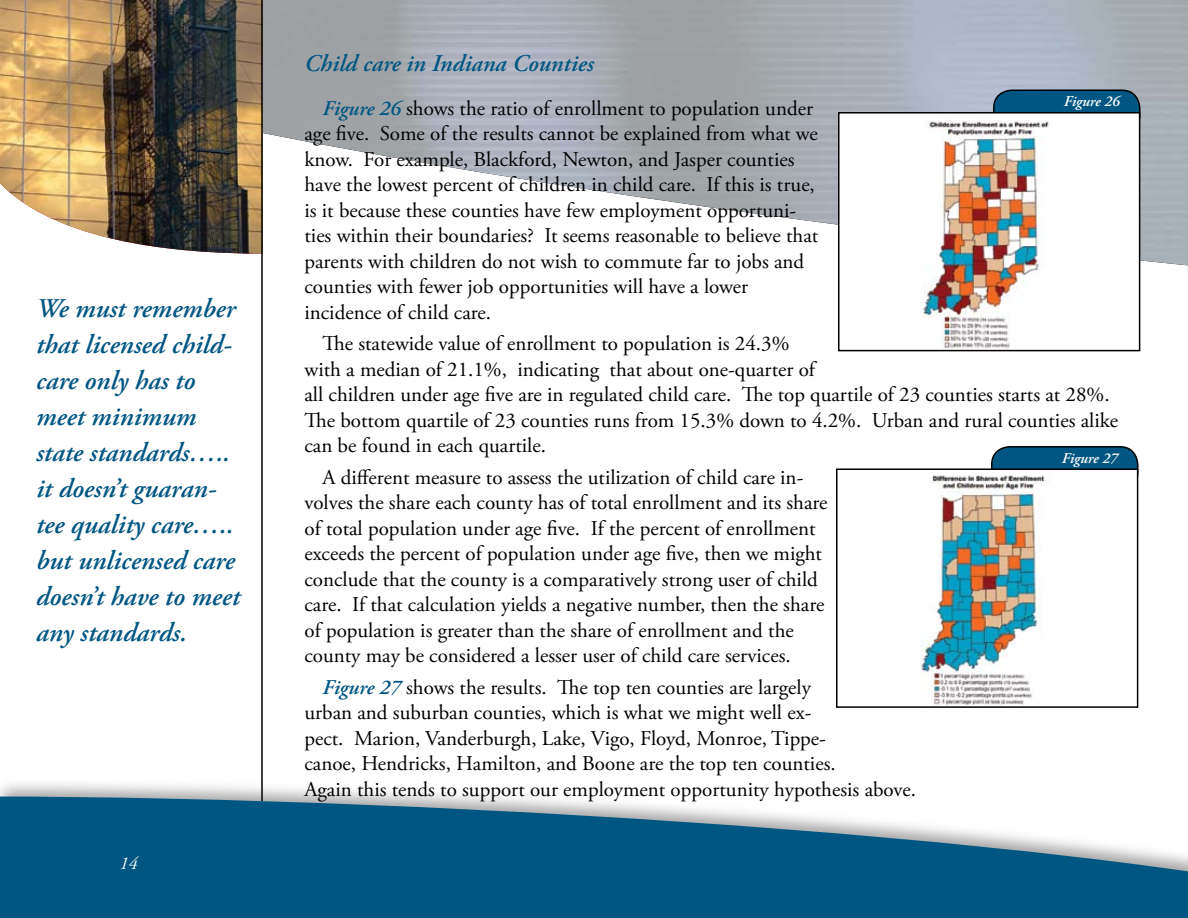
<style>
.page{position:relative;width:1188px;height:918px;background:#fff}
.page>*{position:absolute;margin:0;border:0;box-sizing:border-box;transform-origin:0 0}
.t1{font:italic 600 27px/36px "Adobe Garamond Pro";color:#005683}
.t2{font:italic 600 24px "Adobe Garamond Pro";color:#005683}
.t3{font:21px/25.5px "Adobe Garamond Pro";color:#000}
.t4{font:italic 18px "Adobe Garamond Pro";color:#fff}
.t5{font:italic 600 15px "Adobe Garamond Pro";color:#fff}
.s1{font-weight:600;font-style:italic;color:#005683}
</style>
<div class="page">
<img style="left:263px;top:0;width:925px;height:265px">
<div style="left:0;top:777px;width:1188px;height:141px;background:#000;opacity:.36"></div>
<svg style="left:0;top:796px;width:1188px;height:122px;background:#307498"></svg>
<img style="left:0;top:0;width:261px;height:254px">
<div style="left:992px;top:447px;width:146px;height:43px;background:#005683;border-radius:18px"></div>
<div style="left:991px;top:446px;width:147px;height:45px;border:2px solid #000;border-radius:18px"></div>
<img style="left:921px;top:471px;width:214px;height:234px">
<div style="left:836px;top:468px;width:302px;height:240px;border:2px solid #000"></div>
<div style="left:994px;top:90px;width:146px;height:44px;background:#005683;border-radius:18px"></div>
<div style="left:993px;top:90px;width:147px;height:45px;border:2px solid #000;border-radius:18px"></div>
<img style="left:841px;top:115px;width:296px;height:233px">
<div style="left:838px;top:112px;width:302px;height:239px;border:2px solid #000"></div>
<hr style="left:261px;top:0;width:2px;height:801px;background:#000">
<p class="t1" style="left:36px;top:292px;width:206px">We must remember that licensed child&shy;care only has to meet minimum state standards….. it doesn’t guaran&shy;tee quality care….. but unlicensed care doesn’t have to meet any standards.</p>
<p class="t4" style="left:120px;top:852px;width:19px">14</p>
<p class="t2" style="left:304px;top:50px;width:291px">Child care in Indiana Counties</p>
<p class="t3" style="left:304px;top:96px;width:515px;text-indent:18px"><span class="s1">Figure 26</span> shows the ratio of enrollment to population under age five. Some of the results cannot be explained from what we know. For example, Blackford, Newton, and Jasper counties have the lowest percent of children in child care. If this is true, is it because these counties have few employment opportuni&shy;ties within their boundaries? It seems reasonable to believe that parents with children do not wish to commute far to jobs and counties with fewer job opportunities will have a lower incidence of child care.</p>
<p class="t3" style="left:304px;top:332px;width:815px;text-indent:18px">The statewide value of enrollment to population is 24.3%<br>with a median of 21.1%, indicating that about one-quarter of<br>all children under age five are in regulated child care. The top quartile of 23 counties starts at 28%.<br>The bottom quartile of 23 counties runs from 15.3% down to 4.2%. Urban and rural counties alike can be found in each quartile.</p>
<p class="t3" style="left:304px;top:465px;width:525px;text-indent:18px">A different measure to assess the utilization of child care in&shy;volves the share each county has of total enrollment and its share of total population under age five. If the percent of enrollment exceeds the percent of population under age five, then we might conclude that the county is a comparatively strong user of child care. If that calculation yields a negative number, then the share of population is greater than the share of enrollment and the county may be considered a lesser user of child care services.</p>
<p class="t3" style="left:304px;top:675px;width:613px;text-indent:18px"><span class="s1">Figure 27</span> shows the results. The top ten counties are largely<br>urban and suburban counties, which is what we might well ex-<br>pect. Marion, Vanderburgh, Lake, Vigo, Floyd, Monroe, Tippe-<br>canoe, Hendricks, Hamilton, and Boone are the top ten counties.<br>Again this tends to support our employment opportunity hypothesis above.</p>
<p class="t5" style="left:1064px;top:93px;width:58px">Figure 26</p>
<p class="t5" style="left:1062px;top:449px;width:58px">Figure 27</p>
</div>
